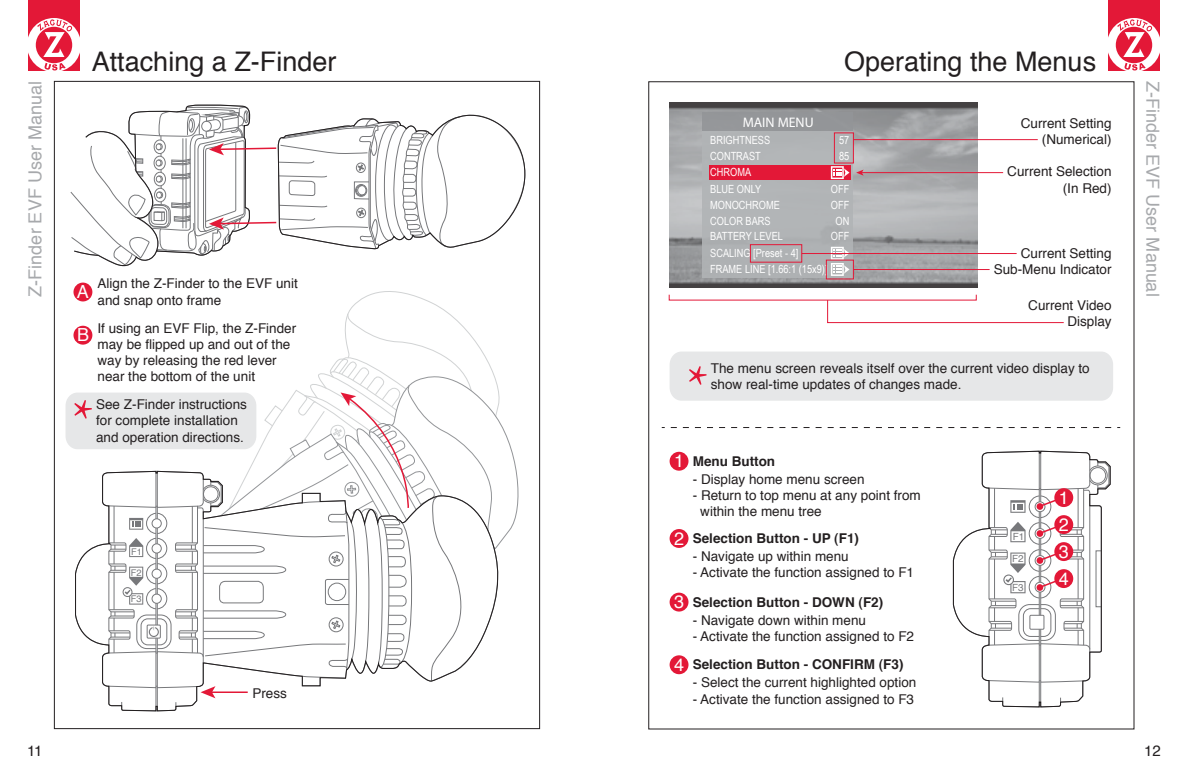
<style>
.page{position:relative;width:1188px;height:783px;background:#fff}
.page>*{position:absolute;margin:0;border:0;box-sizing:border-box;transform-origin:0 0}
.t1{font:54px "Minion Pro";color:#e31837}
.t2{font:27px "Helvetica";color:#231f20}
.t3{font:18px "Helvetica";color:#a7a9ac}
.t4{font:18px/27px "Helvetica";color:#fff;text-align:justify}
.t5{font:15px "Helvetica";color:#231f20}
.t6{font:13.8px "Myriad Pro";color:#fff}
.t7{font:13.5px/16.2px "Helvetica";color:#231f20}
.t8{font:700 13.5px "Helvetica";color:#231f20}
.t9{font:11.25px/16.2px "Arial Narrow";color:#fff}
.t10{font:9.9px "Helvetica";color:#77787b}
.t11{font:9.15px "Helvetica";color:#77787b}
.s1{font-weight:400;font-size:18px;color:#fff}
.s2{font-size:18px;color:#fff}
.s3{font-weight:700}
</style>
<div class="page">
<svg style="left:70px;top:104px;width:456px;height:607px"></svg>
<div style="left:670px;top:352px;width:443px;height:49px;background:#e6e7e8;border-radius:13px"></div>
<img style="left:670px;top:103px;width:307px;height:184px">
<svg style="left:671px;top:427px;width:449px;height:1px"></svg>
<div style="left:702px;top:131px;width:151px;height:147px;background:#b1b4b6"></div>
<div style="left:702px;top:112px;width:151px;height:19px;background:#939598"></div>
<div style="left:709px;top:165px;width:141px;height:15px;background:#e31837"></div>
<svg style="left:831px;top:166px;width:19px;height:13px"></svg>
<svg style="left:831px;top:247px;width:19px;height:29px"></svg>
<div style="left:750px;top:244px;width:52px;height:19px;border:1px solid #e31837"></div>
<div style="left:834px;top:133px;width:20px;height:30px;border:1px solid #e31837"></div>
<div style="left:826px;top:260px;width:28px;height:19px;border:1px solid #e31837"></div>
<hr style="left:853px;top:139px;width:185px;height:1px;background:#e31837">
<hr style="left:853px;top:269px;width:137px;height:1px;background:#e31837">
<hr style="left:861px;top:172px;width:142px;height:1px;background:#e31837">
<svg style="left:856px;top:170px;width:8px;height:6px"></svg>
<hr style="left:802px;top:253px;width:215px;height:1px;background:#e31837">
<svg style="left:827px;top:299px;width:237px;height:24px"></svg>
<div style="left:28px;top:0;width:52px;height:71px;background:#e31837"></div>
<div style="left:27px;top:18px;width:54px;height:54px;background:#fff;border-radius:50%"></div>
<div style="left:36px;top:27px;width:36px;height:36px;background:#e31837;border-radius:50%"></div>
<svg style="left:45px;top:63px;width:21px;height:8px"></svg>
<svg style="left:37px;top:19px;width:35px;height:38px"></svg>
<div style="left:1108px;top:0;width:52px;height:71px;background:#e31837"></div>
<div style="left:1107px;top:18px;width:54px;height:54px;background:#fff;border-radius:50%"></div>
<div style="left:1116px;top:27px;width:36px;height:36px;background:#e31837;border-radius:50%"></div>
<svg style="left:1125px;top:63px;width:21px;height:8px"></svg>
<svg style="left:1117px;top:19px;width:35px;height:38px"></svg>
<div style="left:73px;top:283px;width:19px;height:18px;background:#e31837;border-radius:50%"></div>
<div style="left:73px;top:326px;width:19px;height:19px;background:#e31837;border-radius:50%"></div>
<div style="left:670px;top:452px;width:19px;height:19px;background:#e31837;border-radius:50%"></div>
<div style="left:670px;top:529px;width:19px;height:19px;background:#e31837;border-radius:50%"></div>
<div style="left:670px;top:593px;width:19px;height:19px;background:#e31837;border-radius:50%"></div>
<div style="left:670px;top:655px;width:19px;height:19px;background:#e31837;border-radius:50%"></div>
<svg style="left:953px;top:451px;width:158px;height:256px"></svg>
<div style="left:1037px;top:584px;width:6px;height:7px;background:#e31837;border-radius:50%"></div>
<h2 class="t2" style="left:92px;top:41px;width:246px">Attaching a Z-Finder</h2>
<h2 class="t2" style="left:844px;top:41px;width:254px">Operating the Menus</h2>
<h3 class="t3" style="left:21px;top:297px;width:217px;rotate:-90deg">Z-Finder EVF User Manual</h3>
<h3 class="t3" style="left:1167px;top:81px;width:217px;rotate:90deg">Z-Finder EVF User Manual</h3>
<p class="t6" style="left:743px;top:114px;width:72px">MAIN MENU</p>
<p class="t9" style="left:710px;top:131px;width:71px">BRIGHTNESS<br>CONTRAST<br>CHROMA<br>BLUE ONLY<br>MONOCHROME</p>
<p class="t9" style="left:710px;top:228px;width:119px">BATTERY LEVEL<br>SCALING [Preset - 4]<br>FRAME LINE [1.66:1 (15x9)]</p>
<p class="t7" style="left:1021px;top:116px;width:92px;text-align:right">Current Setting (Numerical)</p>
<p class="t9" style="left:839px;top:131px;width:12px">57<br>85</p>
<p class="t9" style="left:831px;top:180px;width:20px">OFF<br>OFF</p>
<p class="t7" style="left:1007px;top:164px;width:106px;text-align:right">Current Selection (In Red)</p>
<p class="t9" style="left:710px;top:213px;width:62px">COLOR BARS</p>
<p class="t9" style="left:831px;top:213px;width:20px;line-height:15.3px;text-align:center">ON<br>OFF</p>
<p class="t7" style="left:1021px;top:245px;width:92px">Current Setting</p>
<p class="t7" style="left:994px;top:261px;width:119px">Sub-Menu Indicator</p>
<h3 class="t4" style="left:77px;top:278px;width:14px">A</h3>
<p class="t7" style="left:97px;top:276px;width:202px">Align the Z-Finder to the EVF unit and snap onto frame</p>
<p class="t7" style="left:97px;top:320px;width:200px">If using an EVF Flip, the Z-Finder may be flipped up and out of the way by releasing the red lever near the bottom of the unit</p>
<p class="t7" style="left:1028px;top:298px;width:85px;text-align:right">Current Video<br>Display</p>
<h3 class="t4" style="left:77px;top:322px;width:14px">B</h3>
<p class="t7" style="left:711px;top:360px;width:380px">The menu screen reveals itself over the current video display to show real-time updates of changes made.</p>
<h1 class="t1" style="left:687px;top:349px;width:23px">*</h1>
<p class="t7" style="left:96px;top:397px;width:152px">See Z-Finder instructions for complete installation</p>
<h1 class="t1" style="left:72px;top:383px;width:23px">*</h1>
<p class="t7" style="left:96px;top:429px;width:149px">and operation directions.</p>
<p class="t11" style="left:131px;top:545px;width:12px">F1</p>
<p class="t11" style="left:131px;top:565px;width:12px">F2</p>
<p class="t11" style="left:131px;top:592px;width:12px">F3</p>
<p class="t7" style="left:252px;top:685px;width:36px">Press</p>
<p class="t8" style="left:674px;top:450px;width:103px"><span class="s1">1</span> Menu Button</p>
<p class="t7" style="left:693px;top:471px;width:173px">- Display home menu screen</p>
<p class="t7" style="left:700px;top:488px;width:222px;text-indent:-8px">- Return to top menu at any point from within the menu tree</p>
<p class="t8" style="left:674px;top:527px;width:186px"><span class="s1">2</span> Selection Button - UP (F1)</p>
<p class="t7" style="left:693px;top:549px;width:158px">- Navigate up within menu</p>
<p class="t7" style="left:674px;top:558px;width:242px;line-height:29.4px;text-indent:19px">- Activate the function assigned to F1<br><span class="s2">3</span> <span class="s3">Selection Button - DOWN (F2)</span></p>
<p class="t7" style="left:693px;top:612px;width:175px">- Navigate down within menu</p>
<p class="t7" style="left:674px;top:622px;width:242px;line-height:28.5px;text-indent:19px">- Activate the function assigned to F2<br><span class="s2">4</span> <span class="s3">Selection Button - CONFIRM (F3)</span></p>
<p class="t7" style="left:693px;top:675px;width:225px">- Select the current highlighted option</p>
<p class="t7" style="left:693px;top:691px;width:223px">- Activate the function assigned to F3</p>
<p class="t10" style="left:1013px;top:529px;width:13px">F1</p>
<p class="t10" style="left:1012px;top:551px;width:13px">F2</p>
<p class="t10" style="left:1012px;top:580px;width:13px">F3</p>
<h3 class="t4" style="left:1059px;top:484px;width:12px">1<br>2<br>3<br>4</h3>
<p class="t5" style="left:27px;top:739px;width:17px">11</p>
<p class="t5" style="left:1144px;top:739px;width:18px">12</p>
</div>
